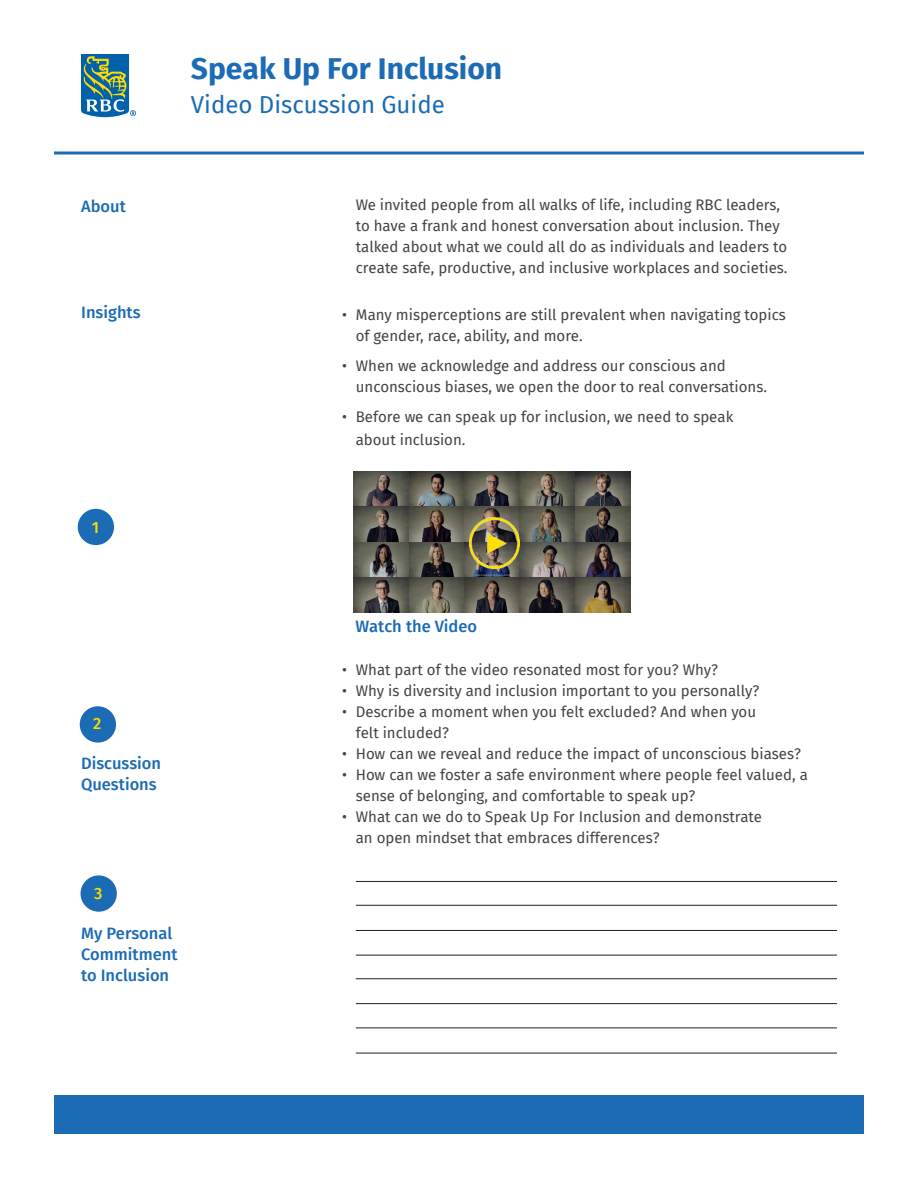
<style>
.page{position:relative;width:918px;height:1188px;background:#fff}
.page>*{position:absolute;margin:0;border:0;box-sizing:border-box;transform-origin:0 0}
.t1{font:700 30px "Fira Sans";color:#1b6bb5}
.t2{font:24px "Fira Sans";color:#1b6bb5}
.t3{font:500 16.5px "Fira Sans";color:#1b6bb5}
.t4{font:500 16.2px "Fira Sans";color:#ffdc01}
.t5{font:15px/21px "Fira Sans";color:#434343}
</style>
<div class="page">
<div style="left:54px;top:1095px;width:810px;height:39px;background:#1b6bb5"></div>
<svg style="left:81px;top:54px;width:55px;height:63px"></svg>
<div style="left:78px;top:509px;width:36px;height:36px;background:#1b6bb5;border-radius:50%"></div>
<hr style="left:356px;top:905px;width:481px;height:1px;background:#231f20">
<hr style="left:356px;top:1028px;width:481px;height:1px;background:#231f20">
<hr style="left:356px;top:930px;width:481px;height:1px;background:#231f20">
<hr style="left:356px;top:1053px;width:481px;height:1px;background:#231f20">
<hr style="left:356px;top:955px;width:481px;height:1px;background:#231f20">
<hr style="left:356px;top:978px;width:481px;height:1px;background:#231f20">
<hr style="left:356px;top:1003px;width:481px;height:1px;background:#231f20">
<hr style="left:356px;top:881px;width:481px;height:1px;background:#231f20">
<div style="left:80px;top:706px;width:36px;height:37px;background:#1b6bb5;border-radius:50%"></div>
<div style="left:81px;top:875px;width:36px;height:37px;background:#1b6bb5;border-radius:50%"></div>
<img style="left:354px;top:471px;width:277px;height:142px">
<hr style="left:54px;top:152px;width:810px;height:2px;background:#1b6bb5">
<img style="left:469px;top:518px;width:50px;height:50px">
<p class="t3" style="left:81px;top:193px;width:46px">About</p>
<p class="t3" style="left:81px;top:299px;width:61px">Insights</p>
<p class="t4" style="left:92px;top:515px;width:9px">1</p>
<p class="t1" style="left:191px;top:43px;width:313px">Speak Up For Inclusion</p>
<p class="t2" style="left:191px;top:87px;width:255px">Video Discussion Guide</p>
<p class="t5" style="left:356px;top:193px;width:426px">We invited people from all walks of life, including RBC leaders,</p>
<p class="t5" style="left:356px;top:214px;width:425px">to have a frank and honest conversation about inclusion. They</p>
<p class="t5" style="left:356px;top:235px;width:433px">talked about what we could all do as individuals and leaders to</p>
<p class="t5" style="left:356px;top:256px;width:433px">create safe, productive, and inclusive workplaces and societies.</p>
<p class="t5" style="left:356px;top:304px;width:432px;text-indent:-14px">• Many misperceptions are still prevalent when navigating topics of gender, race, ability, and more.</p>
<p class="t5" style="left:356px;top:355px;width:413px;text-indent:-14px">• When we acknowledge and address our conscious and unconscious biases, we open the door to real conversations.</p>
<p class="t5" style="left:356px;top:405px;width:379px;line-height:22.5px;text-indent:-14px">• Before we can speak up for inclusion, we need to speak about inclusion.</p>
<p class="t4" style="left:93px;top:711px;width:10px">2</p>
<p class="t3" style="left:81px;top:750px;width:82px">Discussion</p>
<p class="t3" style="left:81px;top:771px;width:77px">Questions</p>
<p class="t4" style="left:94px;top:880px;width:10px">3</p>
<p class="t3" style="left:81px;top:920px;width:93px">My Personal</p>
<p class="t3" style="left:81px;top:941px;width:98px">Commitment</p>
<p class="t3" style="left:81px;top:962px;width:90px">to Inclusion</p>
<p class="t3" style="left:355px;top:613px;width:123px">Watch the Video</p>
<p class="t5" style="left:342px;top:659px;width:377px">• What part of the video resonated most for you? Why?</p>
<p class="t5" style="left:342px;top:680px;width:419px">• Why is diversity and inclusion important to you personally?</p>
<p class="t5" style="left:356px;top:701px;width:402px;text-indent:-14px">• Describe a moment when you felt excluded? And when you felt included?</p>
<p class="t5" style="left:342px;top:743px;width:460px">• How can we reveal and reduce the impact of unconscious biases?</p>
<p class="t5" style="left:356px;top:764px;width:454px;text-indent:-14px">• How can we foster a safe environment where people feel valued, a sense of belonging, and comfortable to speak up?</p>
<p class="t5" style="left:356px;top:806px;width:408px;text-indent:-14px">• What can we do to Speak Up For Inclusion and demonstrate an open mindset that embraces differences?</p>
</div>
